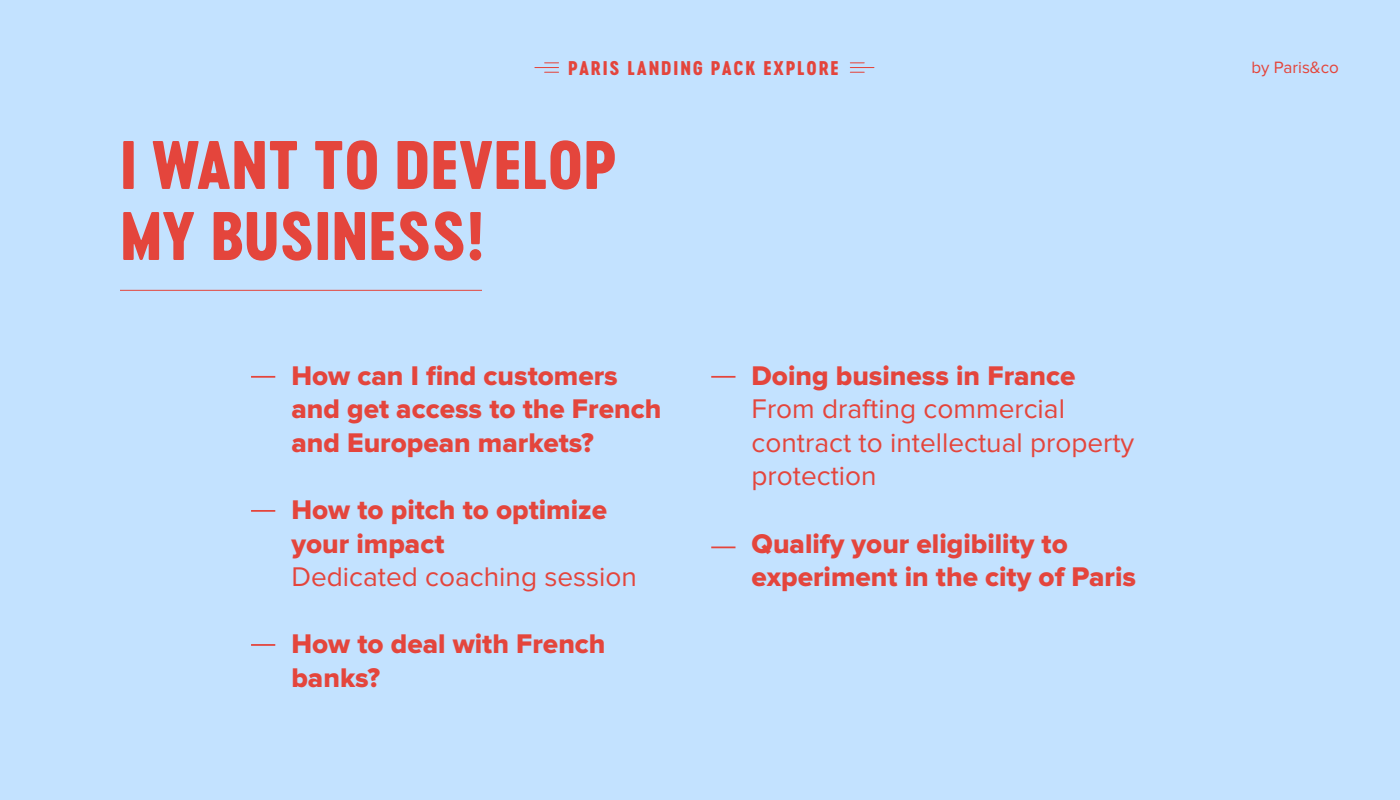
<style>
.page{position:relative;width:1400px;height:800px;background:#c3e2ff}
.page>*{position:absolute;margin:0;border:0;box-sizing:border-box;transform-origin:0 0}
.t1{font:63.9px/71px "Cervo Neue Extra Bold Neue";color:#e4453c}
.t2{font:28px/33.6px "Proxima Nova Extrabld";color:#e4453c}
.t3{font:28px/33.6px "Proxima Nova";color:#e4453c}
.t4{font:18.5px "Cervo Neue Extra Bold Neue";letter-spacing:.1em;color:#e4453c}
.t5{font:17px "Proxima Nova";color:#e4453b}
</style>
<div class="page">
<hr style="left:251px;top:376px;width:24px;height:2px;background:#e4453c">
<hr style="left:251px;top:510px;width:24px;height:2px;background:#e4453c">
<hr style="left:251px;top:644px;width:24px;height:2px;background:#e4453c">
<hr style="left:711px;top:376px;width:25px;height:2px;background:#e4453c">
<svg style="left:711px;top:547px;width:25px;height:1px"></svg>
<hr style="left:120px;top:290px;width:362px;height:1px;background:#e4453b">
<svg style="left:850px;top:62px;width:24px;height:11px"></svg>
<svg style="left:535px;top:62px;width:24px;height:11px"></svg>
<p class="t4" style="left:568px;top:55px;width:272px">PARIS LANDING PACK EXPLORE</p>
<p class="t5" style="left:1251px;top:59px;width:89px">by Paris&amp;co</p>
<h1 class="t1" style="left:120px;top:129px;width:498px">I WANT TO DEVELOP<br>MY BUSINESS!</h1>
<p class="t2" style="left:291px;top:360px;width:371px">How can I find customers and get access to the French and European markets?</p>
<p class="t2" style="left:291px;top:494px;width:317px">How to pitch to optimize your impact</p>
<p class="t3" style="left:291px;top:561px;width:347px">Dedicated coaching session</p>
<p class="t2" style="left:291px;top:628px;width:316px">How to deal with French banks?</p>
<p class="t2" style="left:752px;top:360px;width:325px">Doing business in France</p>
<p class="t3" style="left:752px;top:393px;width:384px">From drafting commercial contract to intellectual property protection</p>
<p class="t2" style="left:752px;top:528px;width:386px">Qualify your eligibility to experiment in the city of Paris</p>
</div>
